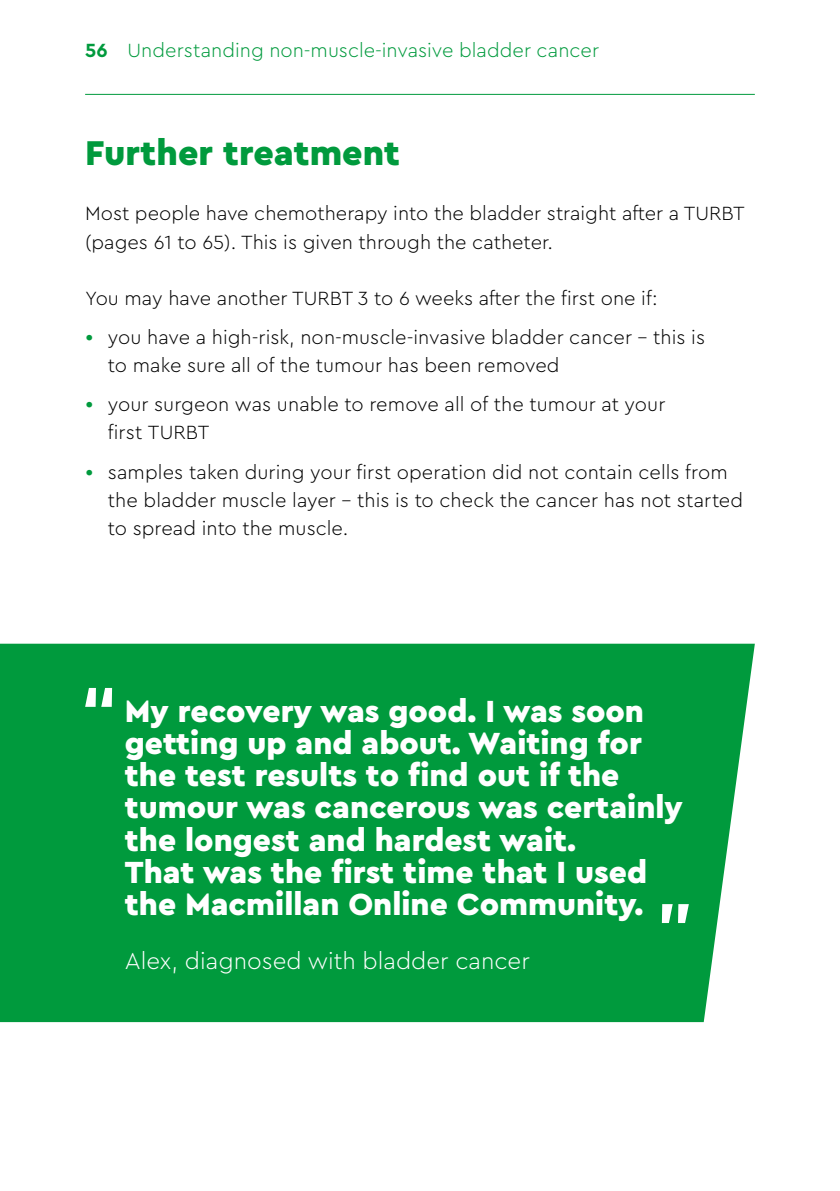
<style>
.page{position:relative;width:840px;height:1191px;background:#fff}
.page>*{position:absolute;margin:0;border:0;box-sizing:border-box;transform-origin:0 0}
.t1{font:900 36px "Cera Pro Macmillan";color:#009a3d}
.t2{font:900 32px/32px "Cera Pro Macmillan";color:#fff}
.t3{font:300 24px "Cera Pro Macmillan";color:#fff}
.t4{font:300 24px "Cera Pro Macmillan";color:#009a3d}
.t5{font:300 20px/39.4px "Cera Pro Macmillan";color:#000}
.t6{font:300 20px "Cera Pro Macmillan";color:#009a3d}
.t7{font:700 20px "Cera Pro Macmillan";color:#009a3d}
</style>
<div class="page">
<hr style="left:85px;top:94px;width:669px;height:1px;background:#009a3d">
<div style="left:0;top:643px;width:754px;height:379px;background:#009a3d"></div>
<svg style="left:85px;top:688px;width:27px;height:19px"></svg>
<svg style="left:661px;top:904px;width:27px;height:19px"></svg>
<p class="t7" style="left:85px;top:35px;width:24px">56</p>
<p class="t6" style="left:127px;top:35px;width:472px">Understanding non-muscle-invasive bladder cancer</p>
<h1 class="t1" style="left:85px;top:124px;width:316px">Further treatment</h1>
<p class="t5" style="left:85px;top:198px;width:661px;line-height:28px">Most people have chemotherapy into the bladder straight after a TURBT (pages 61 to 65 .) This is given through the catheter.</p>
<p class="t5" style="left:108px;top:276px;width:598px;text-indent:-23px">You may have another TURBT 3 to 6 weeks after the first one :i f<br>you have a high-risk, non-muscle-invasive bladder cancer – this is</p>
<p class="t4" style="left:85px;top:318px;width:10px">•</p>
<p class="t4" style="left:85px;top:385px;width:10px">•</p>
<p class="t4" style="left:85px;top:452px;width:10px">•</p>
<p class="t5" style="left:108px;top:344px;width:558px">to make sure all of the tumour has been removed<br>your surgeon was unable to remove all of the tumour at your</p>
<p class="t5" style="left:108px;top:411px;width:621px">first TURBT<br>samples taken during your first operation did not contain cells from</p>
<p class="t5" style="left:108px;top:484px;width:636px;line-height:28px">the bladder muscle layer – this is to check the cancer has not started to spread into the muscle.</p>
<h2 class="t2" style="left:125px;top:692px;width:559px">My recovery was good I. was soon getting up and about. Waiting for the test results to find out if the tumour was cancerous was certainly the longest and hardest wait.<br>That was the first time that I used the Macmillan Online Community.</h2>
<p class="t3" style="left:125px;top:943px;width:406px">Alex, diagnosed with bladder cancer</p>
</div>
